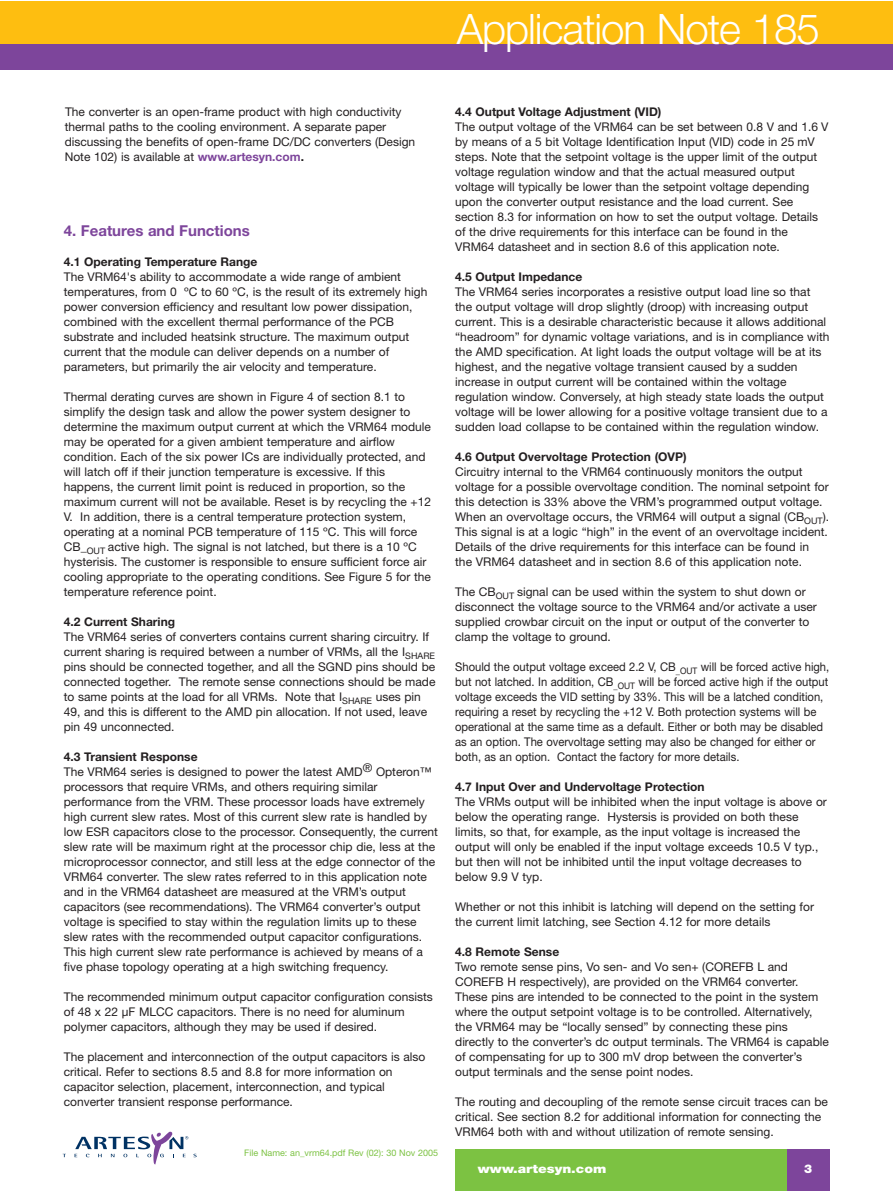
<style>
.page{position:relative;width:893px;height:1191px;background:#fff}
.page>*{position:absolute;margin:0;border:0;box-sizing:border-box;transform-origin:0 0}
.t1{font:300 42px "Helvetica Neue";letter-spacing:-.025em;color:#fff}
.t2{font:700 15px "Helvetica Neue";color:#7d459b}
.t3{font:12px/15px "Helvetica Neue";color:#231f20}
.t4{font:12px/15px "Helvetica Neue";color:#231f20;scale:.93 1}
.t5{font:700 12px "Helvetica Neue";color:#231f20}
.t6{font:900 12px "Helvetica Neue";color:#fff;scale:1.15 1}
.t7{font:900 12px "Helvetica Neue";color:#fff}
.t8{font:9px "Helvetica Neue";color:#7cc242}
.s1{font-weight:700;color:#7d459b}
.s2{font-weight:700}
</style>
<div class="page">
<div style="left:455px;top:1150px;width:374px;height:41px;background:#7cc242"></div>
<svg style="left:75px;top:1131px;width:122px;height:34px"></svg>
<div style="left:787px;top:1150px;width:42px;height:41px;background:#7d459b"></div>
<div style="left:0;top:2px;width:892px;height:42px;background:#febe10"></div>
<div style="left:0;top:44px;width:892px;height:26px;background:#7d459b"></div>
<h1 class="t1" style="left:456px;top:14px;width:364px">Application Note 185</h1>
<p class="t3" style="left:65px;top:106px;width:352px">The converter is an open-frame product with high conductivity thermal paths to the cooling environment. A separate paper discussing the benefits of open-frame DC/DC converters (Design Note 102) is available at <span class="s1">www.artesyn.com</span><span class="s2">.</span></p>
<p class="t2" style="left:64px;top:226px;width:187px">4. Features and Functions</p>
<p class="t5" style="left:64px;top:258px;width:195px">4.1 Operating Temperature Range</p>
<p class="t3" style="left:64px;top:271px;width:365px">The VRM64's ability to accommodate a wide range of ambient temperatures, from 0 ºC to 60 ºC, is the result of its extremely high power conversion efficiency and resultant low power dissipation, combined with the excellent thermal performance of the PCB substrate and included heatsink structure. The maximum output current that the module can deliver depends on a number of parameters, but primarily the air velocity and temperature.</p>
<p class="t3" style="left:64px;top:391px;width:369px">Thermal derating curves are shown in Figure 4 of section 8.1 to simplify the design task and allow the power system designer to determine the maximum output current at which the VRM64 module may be operated for a given ambient temperature and airflow condition. Each of the six power ICs are individually protected, and will latch off if their junction temperature is excessive. If this happens, the current limit point is reduced in proportion, so the maximum current will not be available. Reset is by recycling the +12<br>V. In addition, there is a central temperature protection system, operating at a nominal PCB temperature of 115 ºC. This will force CB_<sub>OUT</sub> active high. The signal is not latched, but there is a 10 ºC hysterisis. The customer is responsible to ensure sufficient force air cooling appropriate to the operating conditions. See Figure 5 for the temperature reference point.</p>
<p class="t5" style="left:64px;top:618px;width:113px">4.2 Current Sharing</p>
<p class="t3" style="left:64px;top:631px;width:373px">The VRM64 series of converters contains current sharing circuitry. If current sharing is required between a number of VRMs, all the I<sub>SHARE </sub>pins should be connected together, and all the SGND pins should be connected together. The remote sense connections should be made to same points at the load for all VRMs. Note that I<sub>SHARE</sub> uses pin 49, and this is different to the AMD pin allocation. If not used, leave pin 49 unconnected.</p>
<p class="t5" style="left:64px;top:753px;width:135px">4.3 Transient Response</p>
<p class="t3" style="left:64px;top:766px;width:376px">The VRM64 series is designed to power the latest AMD® Opteron™ processors that require VRMs, and others requiring similar performance from the VRM. These processor loads have extremely high current slew rates. Most of this current slew rate is handled by low ESR capacitors close to the processor. Consequently, the current slew rate will be maximum right at the processor chip die, less at the microprocessor connector, and still less at the edge connector of the VRM64 converter. The slew rates referred to in this application note and in the VRM64 datasheet are measured at the VRM’s output capacitors (see recommendations). The VRM64 converter’s output voltage is specified to stay within the regulation limits up to these slew rates with the recommended output capacitor configurations.<br>This high current slew rate performance is achieved by means of a five phase topology operating at a high switching frequency.</p>
<p class="t3" style="left:64px;top:991px;width:370px">The recommended minimum output capacitor configuration consists of 48 x 22 µF MLCC capacitors. There is no need for aluminum polymer capacitors, although they may be used if desired.</p>
<p class="t3" style="left:64px;top:1051px;width:363px">The placement and interconnection of the output capacitors is also critical. Refer to sections 8.5 and 8.8 for more information on capacitor selection, placement, interconnection, and typical converter transient response performance.</p>
<p class="t8" style="left:244px;top:1150px;width:195px">File Name: an_vrm64.pdf Rev (02): 30 Nov 2005</p>
<p class="t5" style="left:455px;top:107px;width:208px">4.4 Output Voltage Adjustment (VID)</p>
<p class="t3" style="left:455px;top:120px;width:375px">The output voltage of the VRM64 can be set between 0.8 V and 1.6 V by means of a 5 bit Voltage Identification Input (VID) code in 25 mV steps. Note that the setpoint voltage is the upper limit of the output voltage regulation window and that the actual measured output voltage will typically be lower than the setpoint voltage depending upon the converter output resistance and the load current. See section 8.3 for information on how to set the output voltage. Details of the drive requirements for this interface can be found in the VRM64 datasheet and in section 8.6 of this application note.</p>
<p class="t5" style="left:455px;top:272px;width:129px">4.5 Output Impedance</p>
<p class="t3" style="left:455px;top:285px;width:376px">The VRM64 series incorporates a resistive output load line so that the output voltage will drop slightly (droop) with increasing output current. This is a desirable characteristic because it allows additional “headroom” for dynamic voltage variations, and is in compliance with the AMD specification. At light loads the output voltage will be at its highest, and the negative voltage transient caused by a sudden increase in output current will be contained within the voltage regulation window. Conversely, at high steady state loads the output voltage will be lower allowing for a positive voltage transient due to a sudden load collapse to be contained within the regulation window.</p>
<p class="t5" style="left:455px;top:452px;width:233px">4.6 Output Overvoltage Protection (OVP)</p>
<p class="t3" style="left:455px;top:465px;width:375px">Circuitry internal to the VRM64 continuously monitors the output voltage for a possible overvoltage condition. The nominal setpoint for this detection is 33% above the VRM’s programmed output voltage.<br>When an overvoltage occurs, the VRM64 will output a signal (CB<sub>OUT</sub>).<br>This signal is at a logic “high” in the event of an overvoltage incident.<br>Details of the drive requirements for this interface can be found in<br>the VRM64 datasheet and in section 8.6 of this application note.</p>
<p class="t3" style="left:455px;top:585px;width:363px">The CB<sub>OUT</sub> signal can be used within the system to shut down or disconnect the voltage source to the VRM64 and/or activate a user supplied crowbar circuit on the input or output of the converter to clamp the voltage to ground.</p>
<p class="t4" style="left:455px;top:660px;width:404px">Should the output voltage exceed 2.2 V, CB<sub>_OUT</sub> will be forced active high, but not latched. In addition, CB<sub>_OUT</sub> will be forced active high if the output voltage exceeds the VID setting by 33%. This will be a latched condition, requiring a reset by recycling the +12 V. Both protection systems will be operational at the same time as a default. Either or both may be disabled as an option. The overvoltage setting may also be changed for either or both, as an option. Contact the factory for more details.</p>
<p class="t5" style="left:455px;top:782px;width:251px">4.7 Input Over and Undervoltage Protection</p>
<p class="t3" style="left:455px;top:795px;width:373px">The VRMs output will be inhibited when the input voltage is above or below the operating range. Hystersis is provided on both these limits, so that, for example, as the input voltage is increased the output will only be enabled if the input voltage exceeds 10.5 V typ., but then will not be inhibited until the input voltage decreases to below 9.9 V typ.</p>
<p class="t3" style="left:455px;top:900px;width:360px">Whether or not this inhibit is latching will depend on the setting for the current limit latching, see Section 4.12 for more details</p>
<p class="t5" style="left:455px;top:947px;width:105px">4.8 Remote Sense</p>
<p class="t3" style="left:455px;top:960px;width:375px">Two remote sense pins, Vo sen- and Vo sen+ (COREFB L and COREFB H respectively), are provided on the VRM64 converter.<br>These pins are intended to be connected to the point in the system where the output setpoint voltage is to be controlled. Alternatively, the VRM64 may be “locally sensed” by connecting these pins directly to the converter’s dc output terminals. The VRM64 is capable of compensating for up to 300 mV drop between the converter’s output terminals and the sense point nodes.</p>
<p class="t3" style="left:455px;top:1095px;width:374px">The routing and decoupling of the remote sense circuit traces can be critical. See section 8.2 for additional information for connecting the<br>VRM64 both with and without utilization of remote sensing.</p>
<p class="t6" style="left:478px;top:1165px;width:113px">www.artesyn.com</p>
<p class="t7" style="left:804px;top:1164px;width:10px">3</p>
</div>
